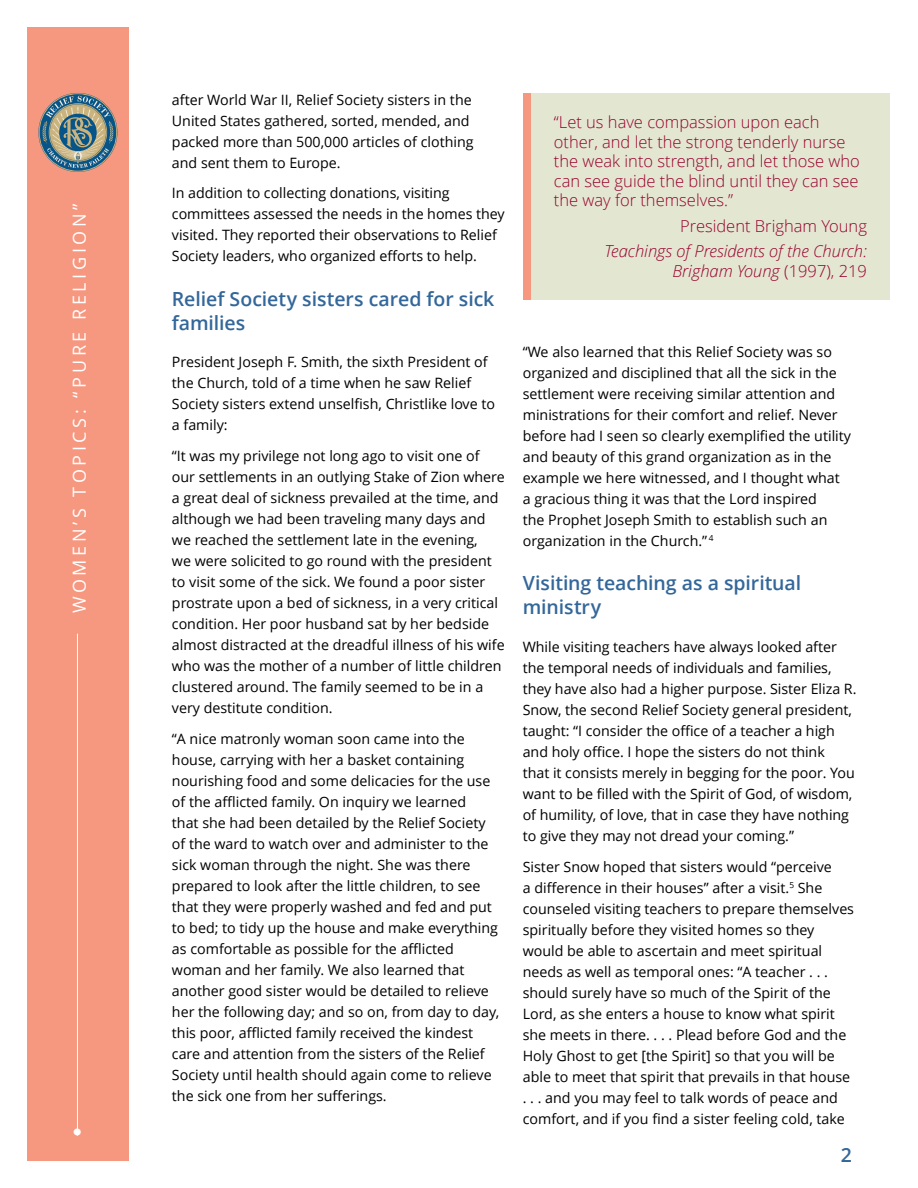
<style>
.page{position:relative;width:918px;height:1188px;background:#fff}
.page>*{position:absolute;margin:0;border:0;box-sizing:border-box;transform-origin:0 0}
.TOPIC-2_title{font:600 19.5px/24px "Zoramlds Lat";letter-spacing:-.005em;color:#33679a}
.t1{font:300 19.5px "Helveticalds Lat";color:#fff}
.t2{font:18px "Zoramlds Lat";letter-spacing:.2em;color:#fff}
.QUOTE-BIO_para{font:300 16.5px/19.5px "Zoramlds Lat";color:#98002e}
.QUOTE-CIT_para{font:italic 300 16.5px/19.5px "Zoramlds Lat";color:#98002e;text-align:right}
.TOPIC-2_para{font:14.25px/21px "Zoramlds Lat";color:#000}
.TOPIC-2_para_first{font:14.25px/21px "Zoramlds Lat";color:#000}
.s1{font-style:normal}
</style>
<div class="page">
<div style="left:27px;top:27px;width:101px;height:1134px;background:#f69780"></div>
<hr style="left:77px;top:185px;width:1px;height:951px;background:#fff">
<div style="left:71px;top:178px;width:15px;height:456px;background:#f69780"></div>
<svg style="left:38px;top:93px;width:79px;height:79px"></svg>
<div style="left:523px;top:93px;width:8px;height:206px;background:#f69780"></div>
<div style="left:531px;top:93px;width:359px;height:206px;background:#e3e6d1"></div>
<p class="t2" style="left:67px;top:613px;width:411px;rotate:-90deg">WOMEN’S TOPICS: “PURE RELIGION”</p>
<h1 class="t1" style="left:73px;top:1117px;width:11px">•</h1>
<p class="TOPIC-2_para" style="left:172px;top:88px;width:303px">after World War II, Relief Society sisters in the United States gathered, sorted, mended, and packed more than 500,000 articles of clothing and sent them to Europe.</p>
<p class="TOPIC-2_para" style="left:172px;top:182px;width:334px">In addition to collecting donations, visiting committees assessed the needs in the homes they visited. They reported their observations to Relief Society leaders, who organized efforts to help.</p>
<p class="TOPIC-2_title" style="left:172px;top:286px;width:324px">Relief Society sisters cared for sick families</p>
<p class="TOPIC-2_para_first" style="left:172px;top:351px;width:325px">President Joseph F. Smith, the sixth President of the Church, told of a time when he saw Relief Society sisters extend unselfish, Christlike love to a family:</p>
<p class="TOPIC-2_para" style="left:172px;top:445px;width:334px">“It was my privilege not long ago to visit one of our settlements in an outlying Stake of Zion where a great deal of sickness prevailed at the time, and although we had been traveling many days and we reached the settlement late in the evening,<br>we were solicited to go round with the president to visit some of the sick. We found a poor sister prostrate upon a bed of sickness, in a very critical condition. Her poor husband sat by her bedside almost distracted at the dreadful illness of his wife who was the mother of a number of little children clustered around. The family seemed to be in a very destitute condition.</p>
<p class="TOPIC-2_para" style="left:172px;top:728px;width:329px">“A nice matronly woman soon came into the house, carrying with her a basket containing nourishing food and some delicacies for the use of the afflicted family. On inquiry we learned<br>that she had been detailed by the Relief Society of the ward to watch over and administer to the sick woman through the night. She was there prepared to look after the little children, to see that they were properly washed and fed and put to bed; to tidy up the house and make everything as comfortable as possible for the afflicted woman and her family. We also learned that another good sister would be detailed to relieve her the following day; and so on, from day to day, this poor, afflicted family received the kindest care and attention from the sisters of the Relief Society until health should again come to relieve the sick one from her sufferings.</p>
<p class="QUOTE-BIO_para" style="left:554px;top:112px;width:307px">“Let us have compassion upon each other, and let the strong tenderly nurse the weak into strength, and let those who can see guide the blind until they can see the way for themselves.”</p>
<p class="QUOTE-BIO_para" style="left:680px;top:216px;width:188px">President Brigham Young</p>
<p class="QUOTE-CIT_para" style="left:604px;top:241px;width:264px">Teachings of Presidents of the Church:<br>Brigham Young <span class="s1">(1997), 219</span></p>
<p class="TOPIC-2_para" style="left:523px;top:341px;width:330px">“We also learned that this Relief Society was so organized and disciplined that all the sick in the settlement were receiving similar attention and ministrations for their comfort and relief. Never before had I seen so clearly exemplified the utility and beauty of this grand organization as in the example we here witnessed, and I thought what a gracious thing it was that the Lord inspired<br>the Prophet Joseph Smith to establish such an organization in the Church.” <sup>4</sup></p>
<p class="TOPIC-2_title" style="left:523px;top:570px;width:280px">Visiting teaching as a spiritual ministry</p>
<p class="TOPIC-2_para_first" style="left:523px;top:636px;width:335px">While visiting teachers have always looked after the temporal needs of individuals and families, they have also had a higher purpose. Sister Eliza R.<br>Snow, the second Relief Society general president, taught: “I consider the office of a teacher a high and holy office. I hope the sisters do not think<br>that it consists merely in begging for the poor. You want to be filled with the Spirit of God, of wisdom, of humility, of love, that in case they have nothing to give they may not dread your coming.”</p>
<p class="TOPIC-2_para" style="left:523px;top:856px;width:333px">Sister Snow hoped that sisters would “perceive<br>a difference in their houses” after a visit.<sup>5</sup> She counseled visiting teachers to prepare themselves spiritually before they visited homes so they would be able to ascertain and meet spiritual needs as well as temporal ones: “A teacher . . . should surely have so much of the Spirit of the Lord, as she enters a house to know what spirit she meets in there. . . . Plead before God and the Holy Ghost to get [the Spirit] so that you will be able to meet that spirit that prevails in that house . . . and you may feel to talk words of peace and comfort, and if you find a sister feeling cold, take</p>
<h1 class="TOPIC-2_title" style="left:841px;top:1143px;width:13px">2</h1>
</div>
